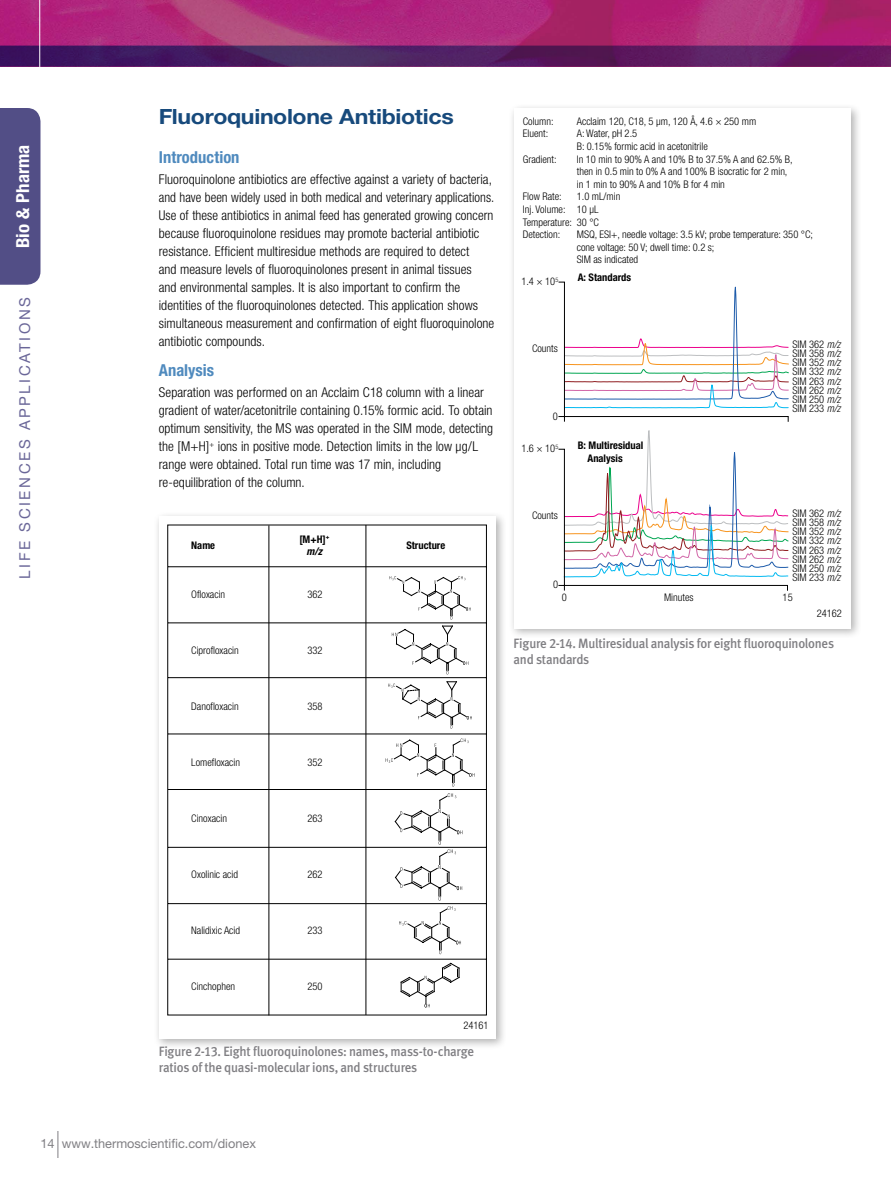
<style>
.page{position:relative;width:891px;height:1188px;background:#fff}
.page>*{position:absolute;margin:0;border:0;box-sizing:border-box;transform-origin:0 0}
.t1{font:700 21px "Helvetica Neue";letter-spacing:-.015em;color:#174a7c;scale:1.1 1}
.t2{font:700 condensed 18px "Helvetica Neue LT Std";color:#fff;scale:1.05 1}
.t3{font:700 condensed 16.5px "Helvetica Neue LT Std";color:#4f8abe}
.t4{font:15px "Helvetica Neue";letter-spacing:.17em;color:#6a6698}
.t5{font:300 condensed 13.5px/18px "Helvetica Neue LT Std";letter-spacing:.005em;color:#000}
.t6{font:13.5px/16.5px "Meta Medium LF";letter-spacing:-.02em;color:#807f83;scale:.95 1}
.t7{font:12.75px "Helvetica Neue";color:#807f83}
.t8{font:300 condensed 10.5px/12.6px "Helvetica Neue";color:#000}
.t9{font:700 condensed 10.5px/12.6px "Helvetica Neue";color:#000;text-align:center}
.s1{font-style:italic}
</style>
<div class="page">
<svg style="left:58px;top:1131px;width:1px;height:27px"></svg>
<div style="left:153px;top:511px;width:354px;height:538px;background:#000;opacity:.3"></div>
<div style="left:159px;top:516px;width:337px;height:522px;background:#fff"></div>
<svg style="left:167px;top:524px;width:320px;height:492px"></svg>
<hr style="left:269px;top:525px;width:1px;height:490px;background:#000">
<hr style="left:366px;top:525px;width:1px;height:490px;background:#000">
<div style="left:508px;top:103px;width:354px;height:537px;background:#000;opacity:.3"></div>
<div style="left:514px;top:108px;width:336px;height:520px;background:#fff"></div>
<svg style="left:558px;top:281px;width:231px;height:141px"></svg>
<svg style="left:558px;top:430px;width:231px;height:161px"></svg>
<img style="left:0;top:0;width:891px;height:46px">
<svg style="left:0;top:46px;width:891px;height:21px;background:#511d60"></svg>
<hr style="left:39px;top:0;width:1px;height:67px;background:#fff">
<div style="left:0;top:108px;width:40px;height:177px;background:#524e86"></div>
<h2 class="t2" style="left:12px;top:248px;width:100px;rotate:-90deg">Bio &amp; Pharma</h2>
<p class="t4" style="left:16px;top:579px;width:283px;rotate:-90deg">LIFE SCIENCES APPLICATIONS</p>
<h1 class="t1" style="left:159px;top:104px;width:270px">Fluoroquinolone Antibiotics</h1>
<p class="t3" style="left:159px;top:148px;width:82px">Introduction</p>
<p class="t5" style="left:159px;top:171px;width:337px">Fluoroquinolone antibiotics are effective against a variety of bacteria, and have been widely used in both medical and veterinary applications.<br>Use of these antibiotics in animal feed has generated growing concern because fluoroquinolone residues may promote bacterial antibiotic resistance. Efficient multiresidue methods are required to detect<br>and measure levels of fluoroquinolones present in animal tissues<br>and environmental samples. It is also important to confirm the identities of the fluoroquinolones detected. This application shows simultaneous measurement and confirmation of eight fluoroquinolone antibiotic compounds.</p>
<p class="t3" style="left:159px;top:361px;width:57px">Analysis</p>
<p class="t5" style="left:159px;top:384px;width:336px">Separation was performed on an Acclaim C18 column with a linear gradient of water/acetonitrile containing 0.15% formic acid. To obtain optimum sensitivity, the MS was operated in the SIM mode, detecting the [M+H]<sup>+</sup> ions in positive mode. Detection limits in the low µg/L range were obtained. Total run time was 17 min, including re-equilibration of the column.</p>
<p class="t9" style="left:191px;top:539px;width:25px">Name</p>
<p class="t9" style="left:299px;top:533px;width:32px">[M+H]<sup>+ </sup><span class="s1">m/z</span></p>
<p class="t9" style="left:406px;top:539px;width:40px">Structure</p>
<p class="t8" style="left:191px;top:588px;width:35px">Ofloxacin</p>
<p class="t8" style="left:308px;top:588px;width:17px">362</p>
<p class="t8" style="left:191px;top:644px;width:49px">Ciprofloxacin</p>
<p class="t8" style="left:308px;top:644px;width:17px">332</p>
<p class="t8" style="left:191px;top:700px;width:49px">Danofloxacin</p>
<p class="t8" style="left:308px;top:700px;width:17px">358</p>
<p class="t8" style="left:191px;top:756px;width:50px">Lomefloxacin</p>
<p class="t8" style="left:308px;top:756px;width:17px">352</p>
<p class="t8" style="left:191px;top:812px;width:37px">Cinoxacin</p>
<p class="t8" style="left:308px;top:812px;width:17px">263</p>
<p class="t8" style="left:191px;top:868px;width:48px">Oxolinic acid</p>
<p class="t8" style="left:308px;top:868px;width:17px">262</p>
<p class="t8" style="left:191px;top:924px;width:50px">Nalidixic Acid</p>
<p class="t8" style="left:308px;top:924px;width:17px">233</p>
<p class="t8" style="left:191px;top:980px;width:45px">Cinchophen</p>
<p class="t8" style="left:308px;top:980px;width:17px">250</p>
<p class="t8" style="left:463px;top:1019px;width:27px">24161</p>
<p class="t6" style="left:159px;top:1043px;width:334px">Figure 2-13. Eight fluoroquinolones: names, mass-to-charge ratios of the quasi-molecular ions, and structures</p>
<p class="t8" style="left:523px;top:115px;width:32px">Column:</p>
<p class="t8" style="left:577px;top:115px;width:181px">Acclaim 120, C18, 5 µm, 120 Å, 4.6 × 250 mm</p>
<p class="t8" style="left:523px;top:127px;width:27px">Eluent:</p>
<p class="t8" style="left:577px;top:127px;width:133px">A: Water, pH 2.5<br>B: 0.15% formic acid in acetonitrile</p>
<p class="t8" style="left:523px;top:152px;width:35px">Gradient:</p>
<p class="t8" style="left:577px;top:152px;width:217px">In 10 min to 90% A and 10% B to 37.5% A and 62.5% B, then in 0.5 min to 0% A and 100% B isocratic for 2 min, in 1 min to 90% A and 10% B for 4 min</p>
<p class="t8" style="left:523px;top:190px;width:40px">Flow Rate:</p>
<p class="t8" style="left:523px;top:190px;width:99px;text-indent:54px">1.0 mL/min<br>Inj. Volume: 10 µL<br>Temperature: 30 °C<br>Detection:</p>
<p class="t8" style="left:577px;top:228px;width:238px">MSQ, ESI+, needle voltage: 3.5 kV; probe temperature: 350 °C; cone voltage: 50 V; dwell time: 0.2 s;<br>SIM as indicated</p>
<p class="t8" style="left:521px;top:275px;width:38px">1.4 × 10<sup>5</sup></p>
<p class="t9" style="left:578px;top:271px;width:55px">A: Standards</p>
<p class="t8" style="left:532px;top:342px;width:27px">Counts</p>
<p class="t8" style="left:553px;top:410px;width:7px">0</p>
<p class="t8" style="left:521px;top:442px;width:38px">1.6 × 10<sup>5</sup></p>
<p class="t8" style="left:532px;top:509px;width:27px">Counts</p>
<p class="t9" style="left:588px;top:439px;width:57px;text-align:left;text-indent:-10px">B: Multiresidual<br>Analysis</p>
<p class="t8" style="left:553px;top:578px;width:7px">0</p>
<p class="t8" style="left:793px;top:338px;width:50px">SIM 362 <span class="s1">m/z</span></p>
<p class="t8" style="left:793px;top:347px;width:50px">SIM 358 <span class="s1">m/z</span></p>
<p class="t8" style="left:793px;top:356px;width:50px">SIM 352 <span class="s1">m/z</span></p>
<p class="t8" style="left:793px;top:365px;width:50px">SIM 332 <span class="s1">m/z</span></p>
<p class="t8" style="left:793px;top:375px;width:50px">SIM 263 <span class="s1">m/z</span></p>
<p class="t8" style="left:793px;top:385px;width:50px;line-height:9.1px;text-align:justify">SIM 262 <span class="s1">m/z </span>SIM 250 <span class="s1">m/z </span>SIM 233 <span class="s1">m/z</span></p>
<p class="t8" style="left:792px;top:506px;width:50px">SIM 362 <span class="s1">m/z</span></p>
<p class="t8" style="left:792px;top:516px;width:50px">SIM 358 <span class="s1">m/z</span></p>
<p class="t8" style="left:792px;top:525px;width:50px">SIM 352 <span class="s1">m/z</span></p>
<p class="t8" style="left:792px;top:534px;width:50px">SIM 332 <span class="s1">m/z</span></p>
<p class="t8" style="left:792px;top:543px;width:50px">SIM 263 <span class="s1">m/z</span></p>
<p class="t8" style="left:792px;top:554px;width:50px;line-height:9.3px;text-align:justify">SIM 262 <span class="s1">m/z </span>SIM 250 <span class="s1">m/z </span>SIM 233 <span class="s1">m/z</span></p>
<p class="t8" style="left:664px;top:591px;width:31px">Minutes</p>
<p class="t8" style="left:562px;top:591px;width:7px">0</p>
<p class="t8" style="left:783px;top:591px;width:12px">15</p>
<p class="t8" style="left:817px;top:607px;width:27px">24162</p>
<p class="t6" style="left:514px;top:635px;width:339px">Figure 2-14. Multiresidual analysis for eight fluoroquinolones and standards</p>
<p class="t7" style="left:40px;top:1136px;width:217px">14 www.thermoscientific.com/dionex</p>
</div>
